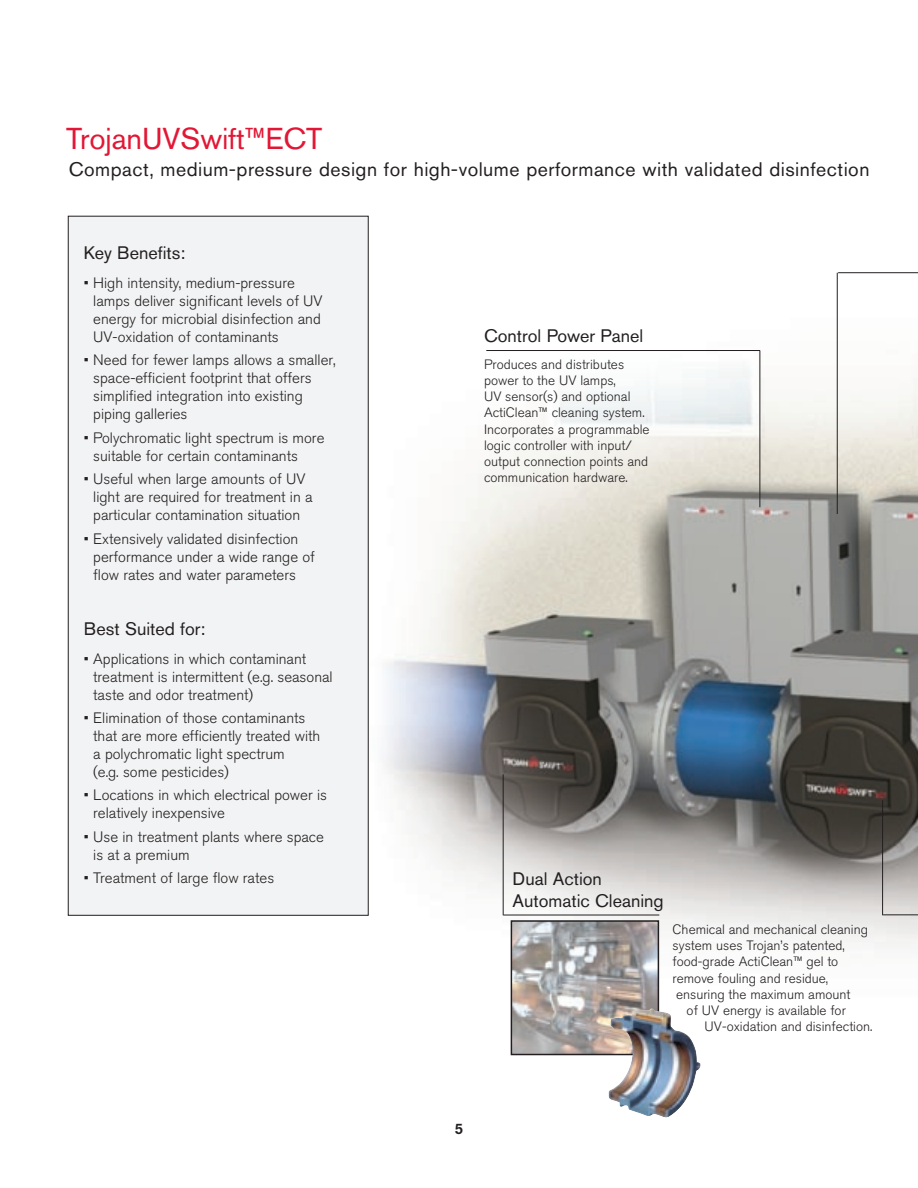
<style>
.page{position:relative;width:918px;height:1188px;background:#fff}
.page>*{position:absolute;margin:0;border:0;box-sizing:border-box;transform-origin:0 0}
.t1{font:30px "Akzidenz Grotesk BQ";letter-spacing:-.005em;color:#e21735}
.t2{font:19.5px "Akzidenz Grotesk BQ";letter-spacing:.025em;color:#231f20}
.t3{font:18px/21.6px "Akzidenz Grotesk BQ";color:#231f20}
.t4{font:300 15px/18px "Akzidenz Grotesk BQ";color:#231f20}
.t5{font:500 15px "Akzidenz Grotesk BQ";color:#231f20}
.t6{font:300 13.5px/16.2px "Akzidenz Grotesk BQ";color:#231f20}
</style>
<div class="page">
<img style="left:251px;top:215px;width:667px;height:841px">
<div style="left:68px;top:216px;width:300px;height:699px;background:#f2f3f4"></div>
<hr style="left:838px;top:272px;width:80px;height:1px;background:#231f20">
<hr style="left:837px;top:273px;width:1px;height:241px;background:#231f20">
<hr style="left:486px;top:350px;width:274px;height:1px;background:#231f20">
<hr style="left:760px;top:351px;width:1px;height:156px;background:#231f20">
<hr style="left:883px;top:915px;width:35px;height:1px;background:#231f20">
<hr style="left:882px;top:800px;width:1px;height:115px;background:#231f20">
<hr style="left:503px;top:915px;width:156px;height:1px;background:#231f20">
<hr style="left:503px;top:774px;width:1px;height:141px;background:#231f20">
<img style="left:514px;top:923px;width:142px;height:129px">
<div style="left:511px;top:920px;width:148px;height:135px;border:2px solid #231f20"></div>
<img style="left:608px;top:1007px;width:94px;height:111px">
<h1 class="t1" style="left:66px;top:121px;width:258px">TrojanUVSwift™ECT</h1>
<h2 class="t2" style="left:69px;top:157px;width:802px">Compact, medium-pressure design for high-volume performance with validated disinfection</h2>
<p class="t3" style="left:84px;top:242px;width:103px">Key Benefits:</p>
<p class="t4" style="left:93px;top:274px;width:231px;text-indent:-9px">• High intensity, medium-pressure lamps deliver significant levels of UV energy for microbial disinfection and UV-oxidation of contaminants</p>
<p class="t4" style="left:93px;top:352px;width:244px;text-indent:-9px">• Need for fewer lamps allows a smaller, space-efficient footprint that offers simplified integration into existing piping galleries</p>
<p class="t4" style="left:93px;top:429px;width:233px;text-indent:-9px">• Polychromatic light spectrum is more suitable for certain contaminants</p>
<p class="t4" style="left:93px;top:470px;width:221px;text-indent:-9px">• Useful when large amounts of UV light are required for treatment in a particular contamination situation</p>
<p class="t4" style="left:93px;top:530px;width:223px;text-indent:-9px">• Extensively validated disinfection performance under a wide range of flow rates and water parameters</p>
<p class="t3" style="left:84px;top:618px;width:123px">Best Suited for:</p>
<p class="t4" style="left:93px;top:650px;width:241px;text-indent:-9px">• Applications in which contaminant treatment is intermittent (e.g. seasonal taste and odor treatment)</p>
<p class="t4" style="left:93px;top:709px;width:229px;text-indent:-9px">• Elimination of those contaminants that are more efficiently treated with a polychromatic light spectrum<br>(e.g. some pesticides)</p>
<p class="t4" style="left:93px;top:787px;width:235px;text-indent:-9px">• Locations in which electrical power is relatively inexpensive</p>
<p class="t4" style="left:93px;top:828px;width:232px;text-indent:-9px">• Use in treatment plants where space is at a premium</p>
<p class="t4" style="left:84px;top:869px;width:192px">• Treatment of large flow rates</p>
<p class="t3" style="left:484px;top:325px;width:161px">Control Power Panel</p>
<p class="t6" style="left:484px;top:356px;width:167px">Produces and distributes power to the UV lamps,<br>UV sensor(s) and optional<br>ActiClean™ cleaning system.<br>Incorporates a programmable logic controller with input/ output connection points and communication hardware.</p>
<p class="t5" style="left:456px;top:1119px;width:10px">7</p>
<p class="t5" style="left:455px;top:1119px;width:10px">5</p>
<p class="t3" style="left:513px;top:868px;width:153px">Dual Action<br>Automatic Cleaning</p>
<p class="t6" style="left:673px;top:922px;width:197px">Chemical and mechanical cleaning</p>
<p class="t6" style="left:673px;top:938px;width:174px">system uses Trojan’s patented,</p>
<p class="t6" style="left:673px;top:954px;width:167px">food-grade ActiClean™ gel to</p>
<p class="t6" style="left:673px;top:970px;width:157px">remove fouling and residue,</p>
<p class="t6" style="left:676px;top:986px;width:176px">ensuring the maximum amount</p>
<p class="t6" style="left:687px;top:1003px;width:161px">of UV energy is available for</p>
<p class="t6" style="left:705px;top:1019px;width:169px">UV-oxidation and disinfection.</p>
</div>
